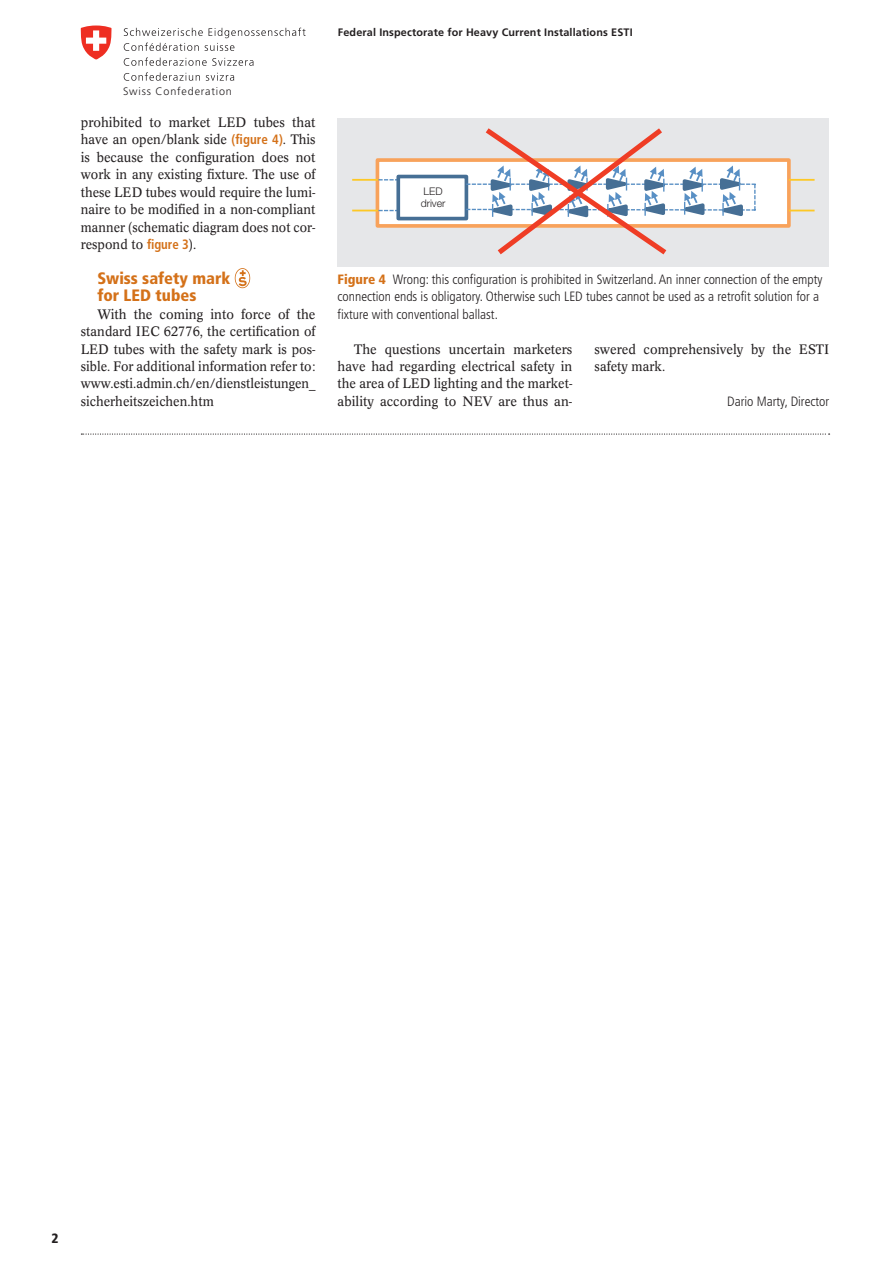
<style>
.page{position:relative;width:893px;height:1263px;background:#fff}
.page>*{position:absolute;margin:0;border:0;box-sizing:border-box;transform-origin:0 0}
.t1{font:900 condensed 16.5px/17.4px "Frutiger LT Std";color:#d47119}
.t2{font:13.5px/17.4px "Concorde BQ";color:#231f20;text-align:justify;scale:.96 1}
.t3{font:300 condensed 13.5px/17.4px "Frutiger LT Std";color:#231f20}
.t4{font:900 condensed 13.5px "Frutiger LT Std";color:#231f20}
.t5{font:700 10.8px "Frutiger LT Std";letter-spacing:.015em;color:#231f20}
.t6{font:300 10.8px "Frutiger LT Std";letter-spacing:.075em;color:#231f20}
.t7{font:300 10.5px/12px "Helvetica Neue LT Std";color:#231f20}
.s1{font-family:"Frutiger LT Std";font-weight:700;font-stretch:condensed;color:#d47119}
.s2{font-weight:900;color:#d47119}
</style>
<div class="page">
<svg style="left:124px;top:28px;width:182px;height:23px"></svg>
<svg style="left:124px;top:57px;width:129px;height:9px"></svg>
<svg style="left:124px;top:72px;width:76px;height:9px"></svg>
<svg style="left:206px;top:73px;width:28px;height:8px"></svg>
<svg style="left:81px;top:26px;width:31px;height:34px"></svg>
<svg style="left:235px;top:268px;width:15px;height:20px"></svg>
<div style="left:338px;top:118px;width:491px;height:148px;background:#e6e7e9"></div>
<div style="left:377px;top:160px;width:412px;height:66px;background:#fff"></div>
<div style="left:376px;top:158px;width:415px;height:70px;border:4px solid #f8a25b"></div>
<svg style="left:789px;top:210px;width:26px;height:1px"></svg>
<hr style="left:789px;top:179px;width:26px;height:2px;background:#fdc826">
<hr style="left:352px;top:179px;width:26px;height:2px;background:#fdc826">
<svg style="left:352px;top:210px;width:44px;height:1px"></svg>
<svg style="left:379px;top:179px;width:17px;height:1px"></svg>
<div style="left:396px;top:175px;width:72px;height:45px;border:4px solid #466f95"></div>
<svg style="left:465px;top:128px;width:292px;height:127px"></svg>
<svg style="left:81px;top:433px;width:749px;height:2px"></svg>
<p class="t6" style="left:123px;top:86px;width:110px">Swiss Confederation</p>
<p class="t2" style="left:81px;top:114px;width:246px">prohibited to market LED tubes that have an open/blank side <span class="s1">(figure 4)</span>. This is because the configuration does not work in any existing fixture. The use of these LED tubes would require the lumi&shy;naire to be modified in a non-compliant manner (schematic diagram does not cor&shy;respond to <span class="s1">figure 3</span>).</p>
<p class="t1" style="left:97px;top:269px;width:134px">Swiss safety mark for LED tubes</p>
<p class="t2" style="left:81px;top:305px;width:246px;text-indent:17px">With the coming into force of the standard IEC 62776, the certification of LED tubes with the safety mark is pos&shy;sible. For additional information refer to: www.esti.admin.ch/en/dienstleistungen_ sicherheitszeichen.htm</p>
<p class="t5" style="left:338px;top:26px;width:296px">Federal Inspectorate for Heavy Current Installations ESTI</p>
<p class="t7" style="left:421px;top:185px;width:26px">LED driver</p>
<p class="t3" style="left:338px;top:271px;width:486px"><span class="s2">Figure 4</span> Wrong: this configuration is prohibited in Switzerland. An inner connection of the empty connection ends is obligatory. Otherwise such LED tubes cannot be used as a retrofit solution for a fixture with conventional ballast.</p>
<p class="t2" style="left:338px;top:340px;width:246px;text-indent:17px">The questions uncertain marketers have had regarding electrical safety in the area of LED lighting and the market&shy;ability according to NEV are thus an-</p>
<p class="t2" style="left:594px;top:340px;width:246px">swered comprehensively by the ESTI safety mark.</p>
<p class="t3" style="left:727px;top:393px;width:103px">Dario Marty, Director</p>
<p class="t4" style="left:52px;top:1230px;width:9px">2</p>
</div>
